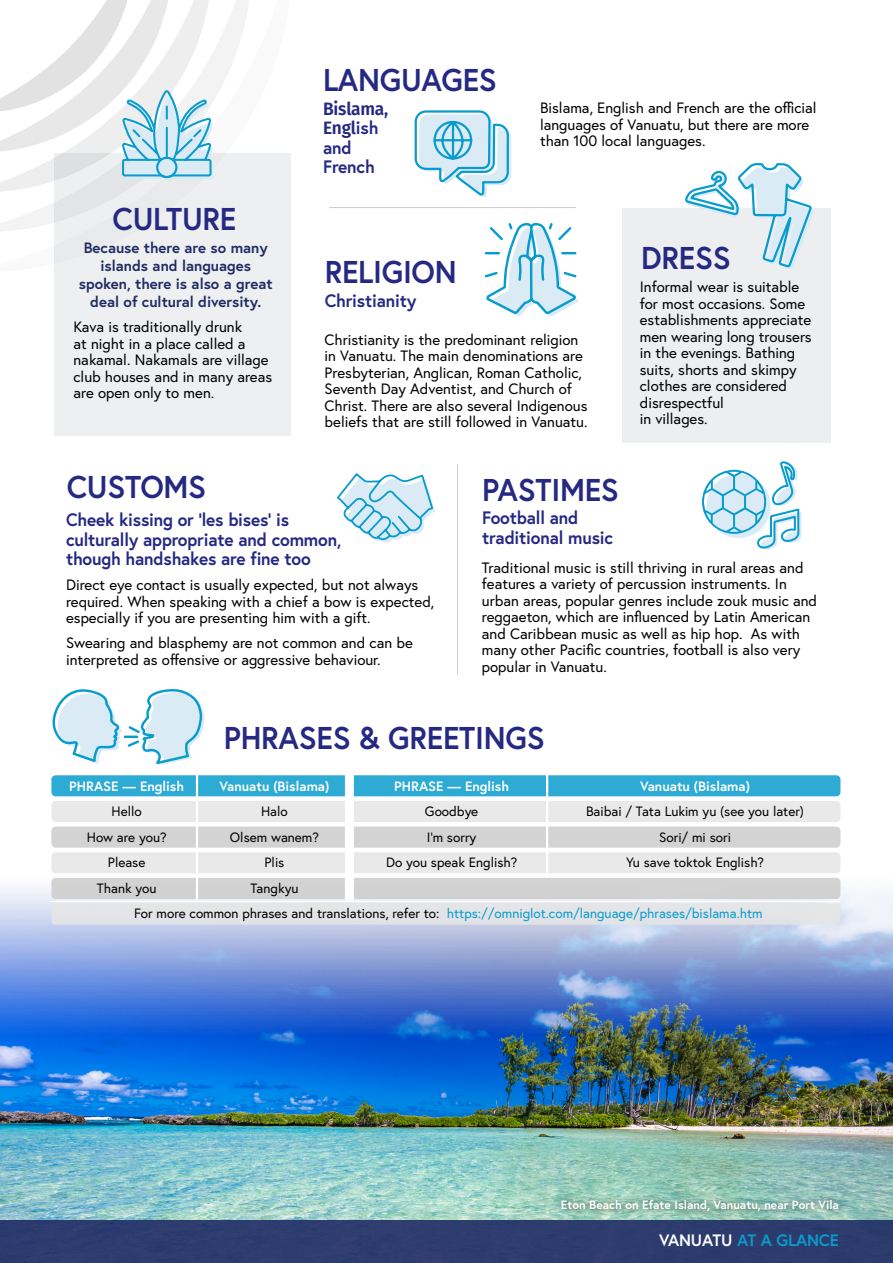
<style>
.page{position:relative;width:893px;height:1263px;background:#fff}
.page>*{position:absolute;margin:0;border:0;box-sizing:border-box;transform-origin:0 0}
.B_head{font:700 31.5px "Europa";letter-spacing:-.01em;color:#252982;scale:.96 1}
.C_head_blue{font:700 18px/19.5px "Europa";letter-spacing:-.01em;color:#252982;scale:.96 1}
.C_head_blue-2{font:600 18px/19.5px "Fira Sans";letter-spacing:-.01em;color:#252982;scale:.96 1}
.country_at_a_glance{font:700 16.5px "Europa";letter-spacing:-.01em;color:#089cce}
.fact_body_left{font:15px/16.5px "Europa";color:#000}
.Fact_Body{font:700 15px/18px "Europa";color:#202c65;text-align:center}
.Fact_Body-2{font:13.5px "Europa";color:#000}
.Fact_Body-3{font:13.5px "Europa";color:#089cce}
.Fact_Body-4{font:700 13.5px "Europa";color:#fff}
.t1{font:700 12px "Europa";color:#fff}
.s1{font-family:"Europa";font-weight:700}
.s2{color:#000}
.s3{color:#fff}
</style>
<div class="page">
<div style="left:54px;top:154px;width:236px;height:282px;background:#eeeff0"></div>
<svg style="left:0;top:0;width:252px;height:231px"></svg>
<img style="left:0;top:830px;width:893px;height:390px">
<svg style="left:414px;top:110px;width:96px;height:88px"></svg>
<hr style="left:330px;top:207px;width:246px;height:1px;background:#ccc">
<div style="left:623px;top:209px;width:208px;height:234px;background:#edeeef"></div>
<svg style="left:684px;top:163px;width:130px;height:107px"></svg>
<hr style="left:457px;top:464px;width:1px;height:210px;background:#ccc">
<div style="left:0;top:1220px;width:893px;height:43px;background:#2d3c6e"></div>
<svg style="left:0;top:0;width:213px;height:192px"></svg>
<svg style="left:484px;top:223px;width:94px;height:93px"></svg>
<svg style="left:337px;top:473px;width:98px;height:70px"></svg>
<svg style="left:702px;top:461px;width:99px;height:89px"></svg>
<div style="left:554px;top:1192px;width:292px;height:26px;background:#000;opacity:.24"></div>
<svg style="left:52px;top:689px;width:153px;height:76px"></svg>
<div style="left:51px;top:775px;width:789px;height:21px;background:#2dabd5;border-radius:4px"></div>
<div style="left:51px;top:801px;width:789px;height:21px;background:#e6e6e6;border-radius:4px"></div>
<div style="left:51px;top:852px;width:789px;height:21px;background:#e6e6e6;border-radius:4px"></div>
<div style="left:51px;top:903px;width:789px;height:21px;background:#e6e6e6;border-radius:4px"></div>
<div style="left:51px;top:826px;width:789px;height:22px;background:#d3d3d3;border-radius:4px"></div>
<div style="left:51px;top:878px;width:789px;height:21px;background:#d2d2d3;border-radius:4px"></div>
<hr style="left:196px;top:774px;width:2px;height:25px;background:#fff">
<hr style="left:546px;top:774px;width:2px;height:25px;background:#fff">
<hr style="left:196px;top:800px;width:2px;height:24px;background:#fff">
<hr style="left:546px;top:800px;width:2px;height:24px;background:#fff">
<hr style="left:196px;top:826px;width:2px;height:24px;background:#fff">
<hr style="left:546px;top:826px;width:2px;height:24px;background:#fff">
<hr style="left:196px;top:851px;width:2px;height:24px;background:#fff">
<hr style="left:546px;top:851px;width:2px;height:24px;background:#fff">
<hr style="left:196px;top:877px;width:2px;height:24px;background:#fff">
<hr style="left:50px;top:850px;width:147px;height:1px;background:#fff">
<hr style="left:197px;top:850px;width:148px;height:1px;background:#fff">
<hr style="left:354px;top:850px;width:193px;height:1px;background:#fff">
<hr style="left:547px;top:850px;width:293px;height:1px;background:#fff">
<hr style="left:50px;top:875px;width:147px;height:2px;background:#fff">
<hr style="left:197px;top:875px;width:148px;height:2px;background:#fff">
<hr style="left:354px;top:875px;width:193px;height:2px;background:#fff">
<hr style="left:547px;top:875px;width:293px;height:2px;background:#fff">
<hr style="left:50px;top:901px;width:147px;height:1px;background:#fff">
<hr style="left:197px;top:901px;width:152px;height:1px;background:#fff">
<hr style="left:349px;top:901px;width:198px;height:1px;background:#fff">
<hr style="left:547px;top:901px;width:293px;height:1px;background:#fff">
<div style="left:345px;top:774px;width:9px;height:25px;background:#fff"></div>
<div style="left:345px;top:799px;width:9px;height:26px;background:#fff"></div>
<div style="left:345px;top:825px;width:9px;height:25px;background:#fff"></div>
<div style="left:345px;top:850px;width:9px;height:26px;background:#fff"></div>
<div style="left:345px;top:876px;width:9px;height:25px;background:#fff"></div>
<p class="B_head" style="left:113px;top:197px;width:131px">CULTURE</p>
<p class="Fact_Body" style="left:79px;top:238px;width:195px">Because there are so many islands and languages spoken, there is also a great deal of cultural diversity.</p>
<p class="fact_body_left" style="left:73px;top:318px;width:200px">Kava is traditionally drunk<br>at night in a place called a nakamal. Nakamals are village club houses and in many areas are open only to men.</p>
<p class="B_head" style="left:323px;top:58px;width:183px">LANGUAGES</p>
<p class="C_head_blue-2" style="left:323px;top:97px;width:70px">Bislama,<br>Engl<span class="s1">ish and<br>French</span></p>
<p class="fact_body_left" style="left:540px;top:99px;width:278px">Bislama, English and French are the official languages of Vanuatu, but there are more than 100 local languages.</p>
<p class="B_head" style="left:325px;top:251px;width:139px">RELIGION</p>
<p class="C_head_blue" style="left:325px;top:290px;width:97px">Christianity</p>
<p class="fact_body_left" style="left:325px;top:331px;width:264px">Christianity is the predominant religion in Vanuatu. The main denominations are Presbyterian, Anglican, Roman Catholic, Seventh Day Adventist, and Church of Christ. There are also several Indigenous beliefs that are still followed in Vanuatu.</p>
<p class="B_head" style="left:641px;top:236px;width:95px">DRESS</p>
<p class="fact_body_left" style="left:640px;top:278px;width:173px">Informal wear is suitable for most occasions. Some establishments appreciate men wearing long trousers in the evenings. Bathing suits, shorts and skimpy clothes are considered disrespectful<br>in villages.</p>
<p class="B_head" style="left:67px;top:465px;width:147px">CUSTOMS</p>
<p class="C_head_blue" style="left:66px;top:510px;width:288px">Cheek kissing or ‘les bises’ is culturally appropriate and common, though handshakes are fine too</p>
<p class="fact_body_left" style="left:66px;top:577px;width:370px">Direct eye contact is usually expected, but not always required. When speaking with a chief a bow is expected, especially if you are presenting him with a gift.</p>
<p class="fact_body_left" style="left:66px;top:635px;width:348px">Swearing and blasphemy are not common and can be interpreted as offensive or aggressive behaviour.</p>
<p class="B_head" style="left:482px;top:468px;width:144px">PASTIMES</p>
<p class="C_head_blue" style="left:482px;top:508px;width:138px">Football and traditional music</p>
<p class="fact_body_left" style="left:482px;top:559px;width:337px">Traditional music is still thriving in rural areas and features a variety of percussion instruments. In urban areas, popular genres include zouk music and reggaeton, which are influenced by Latin American and Caribbean music as well as hip hop. As with many other Pacific countries, football is also very popular in Vanuatu.</p>
<p class="B_head" style="left:224px;top:716px;width:336px">PHRASES &amp; GREETINGS</p>
<p class="Fact_Body-4" style="left:69px;top:777px;width:116px">PHRASE — English</p>
<p class="Fact_Body-4" style="left:219px;top:777px;width:111px">Vanuatu (Bislama)</p>
<p class="Fact_Body-4" style="left:394px;top:777px;width:116px">PHRASE — English</p>
<p class="Fact_Body-4" style="left:640px;top:777px;width:111px">Vanuatu (Bislama)</p>
<p class="Fact_Body-2" style="left:112px;top:803px;width:32px">Hello</p>
<p class="Fact_Body-2" style="left:261px;top:803px;width:28px">Halo</p>
<p class="Fact_Body-2" style="left:425px;top:803px;width:55px">Goodbye</p>
<p class="Fact_Body-2" style="left:586px;top:803px;width:220px">Baibai / Tata Lukim yu (see you later)</p>
<p class="Fact_Body-2" style="left:87px;top:828px;width:81px">How are you?</p>
<p class="Fact_Body-2" style="left:230px;top:828px;width:91px">Olsem wanem?</p>
<p class="Fact_Body-2" style="left:427px;top:828px;width:51px">I’m sorry</p>
<p class="Fact_Body-2" style="left:659px;top:828px;width:73px">Sori/ mi sori</p>
<p class="Fact_Body-2" style="left:108px;top:854px;width:39px">Please</p>
<p class="Fact_Body-2" style="left:265px;top:854px;width:21px">Plis</p>
<p class="Fact_Body-2" style="left:386px;top:854px;width:133px">Do you speak English?</p>
<p class="Fact_Body-2" style="left:626px;top:854px;width:140px">Yu save toktok English?</p>
<p class="Fact_Body-2" style="left:97px;top:879px;width:61px">Thank you</p>
<p class="Fact_Body-2" style="left:250px;top:879px;width:50px">Tangkyu</p>
<p class="Fact_Body-3" style="left:134px;top:905px;width:630px"><span class="s2">For more common phrases and translations, refer to:</span> https://omniglot.com/language/phrases/bislama.htm</p>
<p class="t1" style="left:561px;top:1197px;width:280px">Eton Beach on Efate Island, Vanuatu, near Port Vila</p>
<p class="country_at_a_glance" style="left:659px;top:1229px;width:181px"><span class="s3">VANUATU</span> AT A GLANCE</p>
</div>
